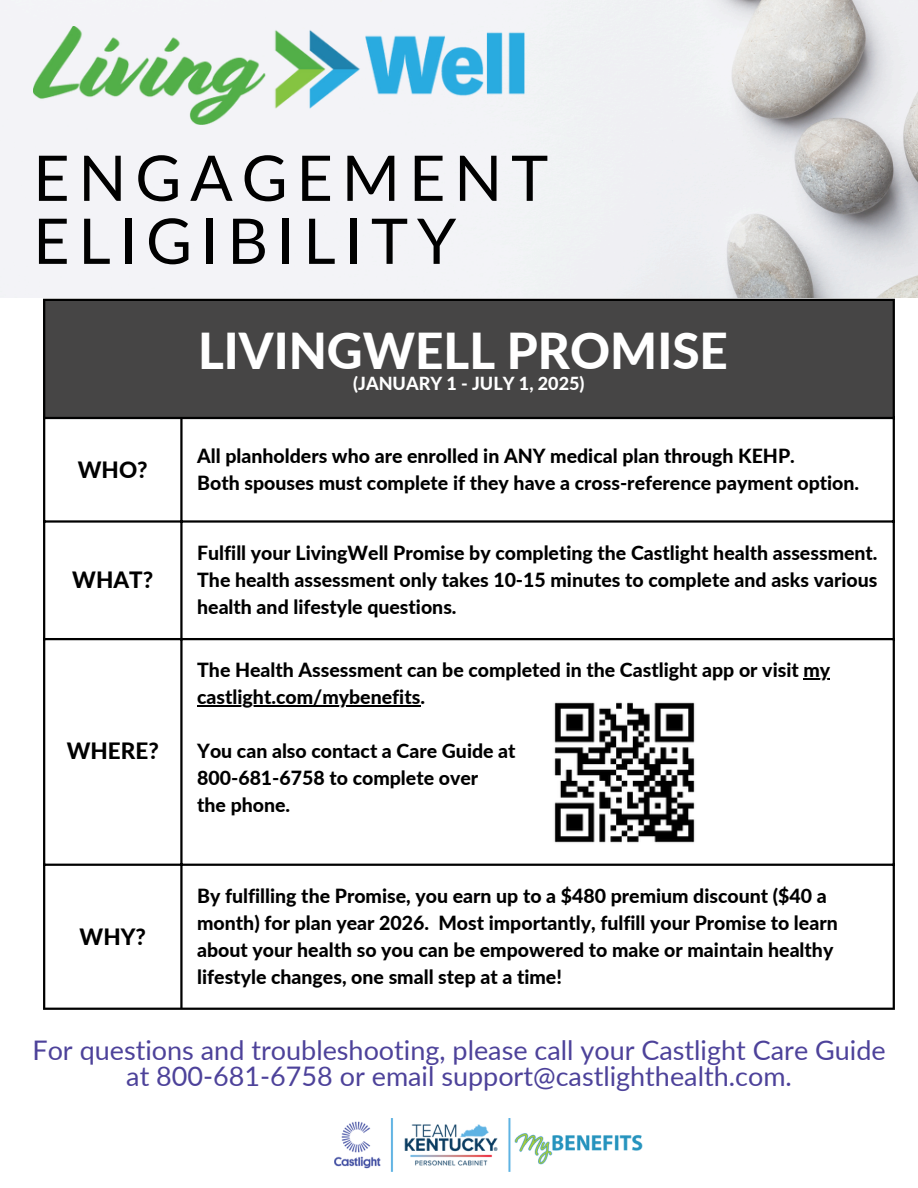
<style>
.page{position:relative;width:918px;height:1188px;background:#fff}
.page>*{position:absolute;margin:0;border:0;box-sizing:border-box;transform-origin:0 0}
.t1{font:63px/63px "Lato";letter-spacing:.14em;color:#000}
.t2{font:800 49.5px "Lato";color:#fff}
.t3{font:27px/25.8px "Lato";color:#4d429a;text-align:center}
.t4{font:800 22.5px "Lato";color:#000}
.t5{font:800 19.5px/27px "Lato";color:#000;text-align:justify}
.t6{font:800 18px "Lato";color:#fff}
</style>
<div class="page">
<img style="left:334px;top:1118px;width:308px;height:53px">
<div style="left:44px;top:300px;width:850px;height:118px;background:#464545"></div>
<hr style="left:803px;top:678px;width:27px;height:2px;background:#000">
<hr style="left:197px;top:705px;width:223px;height:2px;background:#000">
<hr style="left:43px;top:301px;width:2px;height:707px;background:#000">
<hr style="left:180px;top:419px;width:3px;height:589px;background:#000">
<hr style="left:893px;top:301px;width:2px;height:707px;background:#000">
<hr style="left:43px;top:299px;width:852px;height:2px;background:#000">
<hr style="left:43px;top:417px;width:852px;height:2px;background:#000">
<hr style="left:43px;top:520px;width:852px;height:3px;background:#000">
<hr style="left:43px;top:638px;width:852px;height:2px;background:#000">
<hr style="left:43px;top:864px;width:852px;height:2px;background:#000">
<hr style="left:43px;top:1008px;width:852px;height:2px;background:#000">
<img style="left:554px;top:702px;width:141px;height:141px">
<img style="left:0;top:0;width:918px;height:298px">
<img style="left:33px;top:27px;width:492px;height:98px">
<p class="t1" style="left:33px;top:145px;width:517px">ENGAGEMENT<br>ELIGIBILITY</p>
<h1 class="t4" style="left:78px;top:455px;width:71px">WHO?</h1>
<p class="t4" style="left:72px;top:566px;width:82px">WHAT?</p>
<p class="t4" style="left:67px;top:737px;width:94px">WHERE?</p>
<p class="t4" style="left:80px;top:922px;width:68px">WHY?</p>
<p class="t2" style="left:198px;top:320px;width:531px">LIVINGWELL PROMISE</p>
<p class="t6" style="left:353px;top:373px;width:233px">(JANUARY 1 - JULY 1, 2025)</p>
<p class="t5" style="left:197px;top:442px;width:599px">All planholders who are enrolled in ANY medical plan through KEHP.</p>
<p class="t5" style="left:197px;top:469px;width:663px">Both spouses must complete if they have a cross-reference payment option.</p>
<p class="t5" style="left:197px;top:539px;width:682px">Fulfill your LivingWell Promise by completing the Castlight health assessment.<br>The health assessment only takes 10-15 minutes to complete and asks various health and lifestyle questions.</p>
<p class="t5" style="left:197px;top:656px;width:635px">The Health Assessment can be completed in the Castlight app or visit my</p>
<p class="t5" style="left:197px;top:683px;width:229px">castlight.com/mybenefits.</p>
<p class="t5" style="left:197px;top:737px;width:320px">You can also contact a Care Guide at</p>
<p class="t5" style="left:197px;top:764px;width:283px">800-681-6758 to complete over</p>
<p class="t5" style="left:197px;top:791px;width:95px">the phone.</p>
<p class="t5" style="left:197px;top:882px;width:642px;text-align:left">By fulfilling the Promise, you earn up to a $480 premium discount ($40 a month) for plan year 2026. Most importantly, fulfill your Promise to learn about your health so you can be empowered to make or maintain healthy lifestyle changes, one small step at a time!</p>
<p class="t3" style="left:32px;top:1037px;width:855px">For questions and troubleshooting, please call your Castlight Care Guide at 800-681-6758 or email support@castlighthealth.com.</p>
</div>
